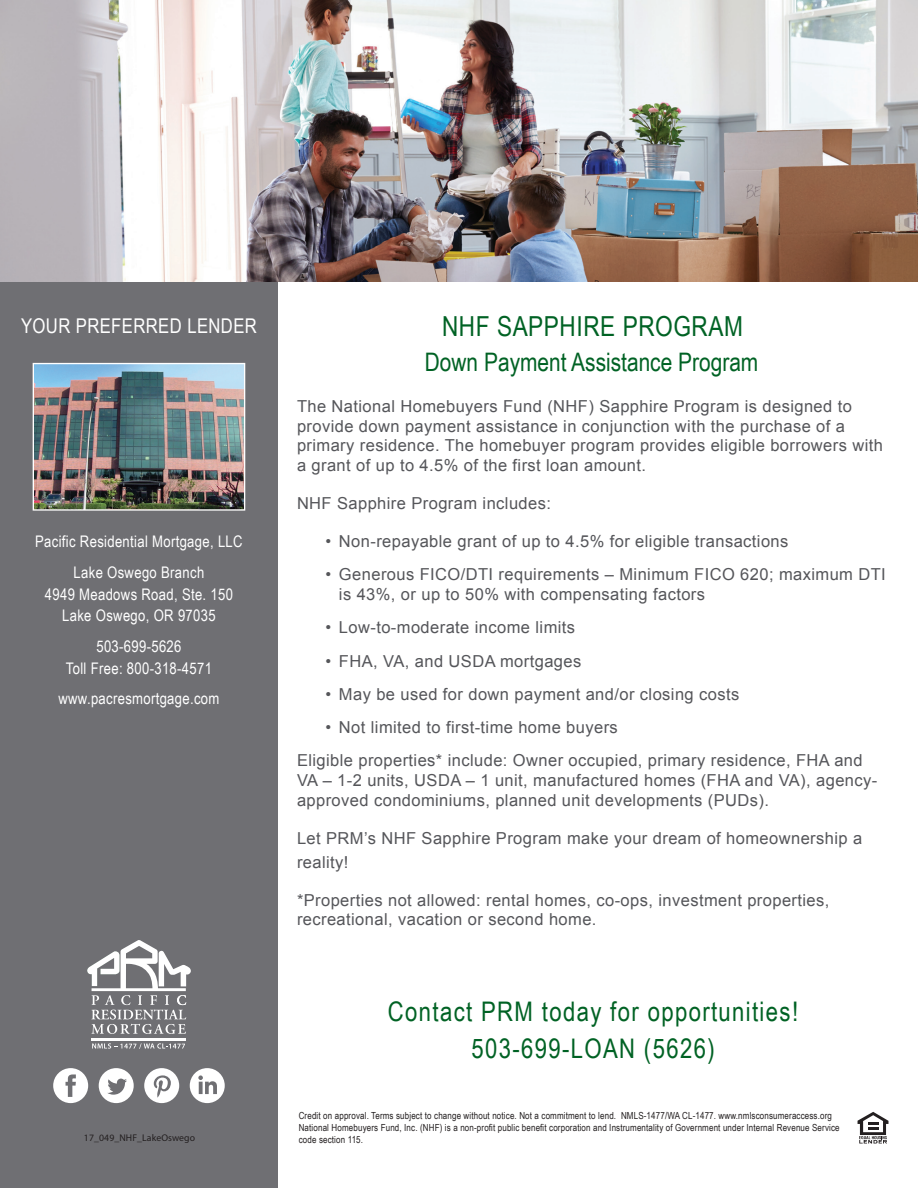
<style>
.page{position:relative;width:918px;height:1188px;background:#fff}
.page>*{position:absolute;margin:0;border:0;box-sizing:border-box;transform-origin:0 0}
.t1{font:27.6px "Arial Narrow";letter-spacing:.02em;color:#006224}
.t2{font:27px/37.5px "Arial Narrow";letter-spacing:.05em;color:#006224;text-align:center}
.t3{font:25.5px "Arial Narrow";color:#006224}
.t4{font:20.4px "Arial Narrow";letter-spacing:.02em;color:#fff}
.t5{font:16.5px/19.8px "Arial";letter-spacing:.025em;color:#55565a}
.t6{font:15.9px/21.8px "Arial Narrow";letter-spacing:.02em;color:#fff;text-align:center}
.t7{font:9.75px/12px "Arial Narrow";letter-spacing:.015em;color:#231f20}
.t8{font:9.75px "Myriad Pro";letter-spacing:.01em;color:#231f20}
</style>
<div class="page">
<img style="left:0;top:0;width:918px;height:282px">
<div style="left:0;top:282px;width:278px;height:906px;background:#6f6f73"></div>
<svg style="left:858px;top:1112px;width:30px;height:32px"></svg>
<svg style="left:144px;top:1068px;width:35px;height:35px"></svg>
<svg style="left:190px;top:1068px;width:35px;height:35px"></svg>
<svg style="left:53px;top:1068px;width:35px;height:35px"></svg>
<svg style="left:99px;top:1068px;width:35px;height:35px"></svg>
<hr style="left:92px;top:1038px;width:94px;height:3px;background:#fff">
<svg style="left:87px;top:940px;width:104px;height:94px"></svg>
<svg style="left:92px;top:1043px;width:93px;height:6px"></svg>
<img style="left:35px;top:365px;width:208px;height:144px">
<div style="left:33px;top:363px;width:212px;height:148px;border:1px solid #fff"></div>
<p class="t4" style="left:21px;top:311px;width:237px">YOUR PREFERRED LENDER</p>
<h1 class="t1" style="left:442px;top:306px;width:302px">NHF SAPPHIRE PROGRAM</h1>
<p class="t6" style="left:35px;top:526px;width:209px;line-height:30.5px">Pacific Residential Mortgage, LLC<br>Lake Oswego Branch</p>
<p class="t6" style="left:45px;top:582px;width:190px">4949 Meadows Road, Ste. 150<br>Lake Oswego, OR 97035</p>
<p class="t6" style="left:66px;top:635px;width:148px">503-699-5626<br>Toll Free: 800-318-4571</p>
<p class="t6" style="left:58px;top:687px;width:163px">www.pacresmortgage.com</p>
<p class="t8" style="left:84px;top:1132px;width:113px">17_049_NHF_LakeOswego</p>
<h3 class="t3" style="left:425px;top:343px;width:335px">Down Payment Assistance Program</h3>
<p class="t5" style="left:297px;top:396px;width:587px">The National Homebuyers Fund (NHF) Sapphire Program is designed to provide down payment assistance in conjunction with the purchase of a primary residence. The homebuyer program provides eligible borrowers with a grant of up to 4.5% of the first loan amount.</p>
<p class="t5" style="left:297px;top:494px;width:256px">NHF Sapphire Program includes:</p>
<p class="t5" style="left:325px;top:531px;width:464px">• Non-repayable grant of up to 4.5% for eligible transactions</p>
<p class="t5" style="left:339px;top:565px;width:548px;text-indent:-13px">• Generous FICO/DTI requirements – Minimum FICO 620; maximum DTI is 43%, or up to 50% with compensating factors</p>
<p class="t5" style="left:325px;top:618px;width:251px">• Low-to-moderate income limits</p>
<p class="t5" style="left:325px;top:651px;width:257px">• FHA, VA, and USDA mortgages</p>
<p class="t5" style="left:325px;top:684px;width:415px">• May be used for down payment and/or closing costs</p>
<p class="t5" style="left:297px;top:711px;width:567px;line-height:33.3px;text-indent:28px">• Not limited to first-time home buyers<br>Eligible properties* include: Owner occupied, primary residence, FHA and</p>
<p class="t5" style="left:297px;top:771px;width:582px">VA – 1-2 units, USDA – 1 unit, manufactured homes (FHA and VA), agency&shy;approved condominiums, planned unit developments (PUDs).</p>
<p class="t5" style="left:297px;top:826px;width:567px;line-height:24px">Let PRM’s NHF Sapphire Program make your dream of homeownership a reality!</p>
<p class="t5" style="left:297px;top:890px;width:534px">*Properties not allowed: rental homes, co-ops, investment properties, recreational, vacation or second home.</p>
<h2 class="t2" style="left:388px;top:991px;width:412px">Contact PRM today for opportunities!<br>503-699-LOAN (5626)</h2>
<p class="t7" style="left:299px;top:1109px;width:542px">Credit on approval. Terms subject to change without notice. Not a commitment to lend. NMLS-1477/WA CL-1477. www.nmlsconsumeraccess.org<br>National Homebuyers Fund, Inc. (NHF) is a non-profit public benefit corporation and Instrumentality of Government under Internal Revenue Service code section 115.</p>
</div>
